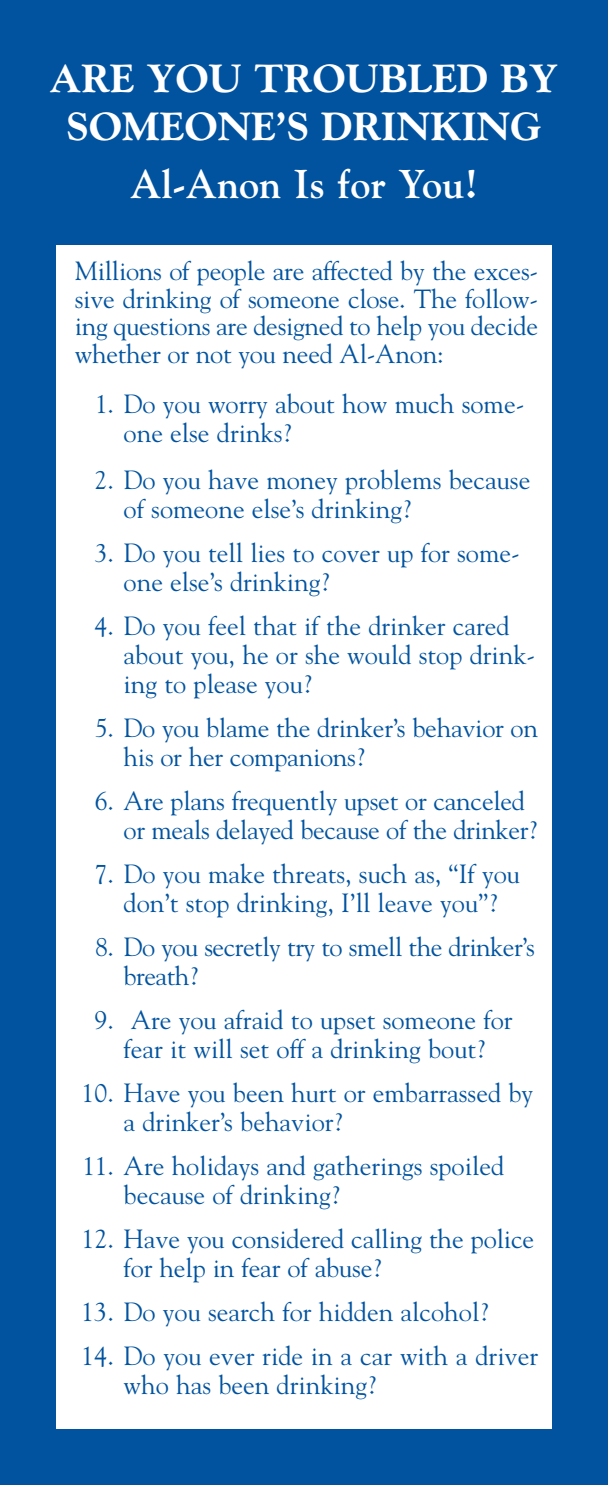
<style>
.page{position:relative;width:608px;height:1485px;background:#0153a0}
.page>*{position:absolute;margin:0;border:0;box-sizing:border-box;transform-origin:0 0}
.t1{font:800 40px/48px "Goudy";color:#fff;text-align:center}
.t2{font:700 40px "Goudy";color:#fff}
.t3{font:26.25px/29.2px "Goudy";color:#0153a0}
.t4{font:26.25px/29.2px "Goudy";letter-spacing:-.02em;color:#0153a0}
.s1{font-size:25.75px}
</style>
<div class="page">
<div style="left:56px;top:245px;width:495px;height:1184px;background:#fff"></div>
<h1 class="t1" style="left:50px;top:54px;width:509px">ARE YOU TROUBLED BY<br>SOMEONE’S DRINKING</h1>
<h1 class="t2" style="left:130px;top:160px;width:349px">Al-Anon Is for You!</h1>
<p class="t3" style="left:75px;top:257px;width:465px;line-height:27.5px;text-align:justify">Millions of people are affected by the exces&shy;sive drinking of someone close. The follow&shy;ing questions are designed to help you decide whether or not you need Al-Anon:</p>
<p class="t3" style="left:124px;top:388px;width:402px;text-indent:-28px"><span class="s1">1.</span> Do you worry about how much some&shy;one else drinks?</p>
<p class="t3" style="left:124px;top:465px;width:408px;text-indent:-29px"><span class="s1">2.</span> Do you have money problems because of someone else’s drinking?</p>
<p class="t3" style="left:124px;top:538px;width:397px;text-indent:-29px"><span class="s1">3.</span> Do you tell lies to cover up for some&shy;one else’s drinking?</p>
<p class="t3" style="left:124px;top:610px;width:413px;text-indent:-29px"><span class="s1">4.</span> Do you feel that if the drinker cared about you, he or she would stop drink&shy;ing to please you?</p>
<p class="t3" style="left:124px;top:713px;width:416px;text-indent:-28px"><span class="s1">5.</span> Do you blame the drinker’s behavior on his or her companions?</p>
<p class="t3" style="left:124px;top:786px;width:414px;text-indent:-29px"><span class="s1">6.</span> Are plans frequently upset or canceled or meals delayed because of the drinker?</p>
<p class="t3" style="left:95px;top:858px;width:427px;text-align:center"><span class="s1">7.</span> Do you make threats, such as, “If you don’t stop drinking, I’ll leave you”?</p>
<p class="t4" style="left:124px;top:931px;width:412px;text-indent:-28px"><span class="s1">8.</span> Do you secretly try to smell the drinker’s breath?</p>
<p class="t3" style="left:94px;top:1004px;width:419px;text-align:center"><span class="s1">9.</span> Are you afraid to upset someone for fear it will set off a drinking bout?</p>
<p class="t3" style="left:124px;top:1077px;width:411px;text-indent:-42px"><span class="s1">10.</span> Have you been hurt or embarrassed by a drinker’s behavior?</p>
<p class="t3" style="left:124px;top:1150px;width:382px;text-indent:-41px"><span class="s1">11.</span> Are holidays and gatherings spoiled because of drinking?</p>
<p class="t3" style="left:124px;top:1223px;width:412px;text-indent:-42px">12. Have you considered calling the police for help in fear of abuse?</p>
<p class="t3" style="left:81px;top:1297px;width:408px">13. Do you search for hidden alcohol?</p>
<p class="t3" style="left:124px;top:1340px;width:416px;text-indent:-42px">14. Do you ever ride in a car with a driver who has been drinking?</p>
</div>
